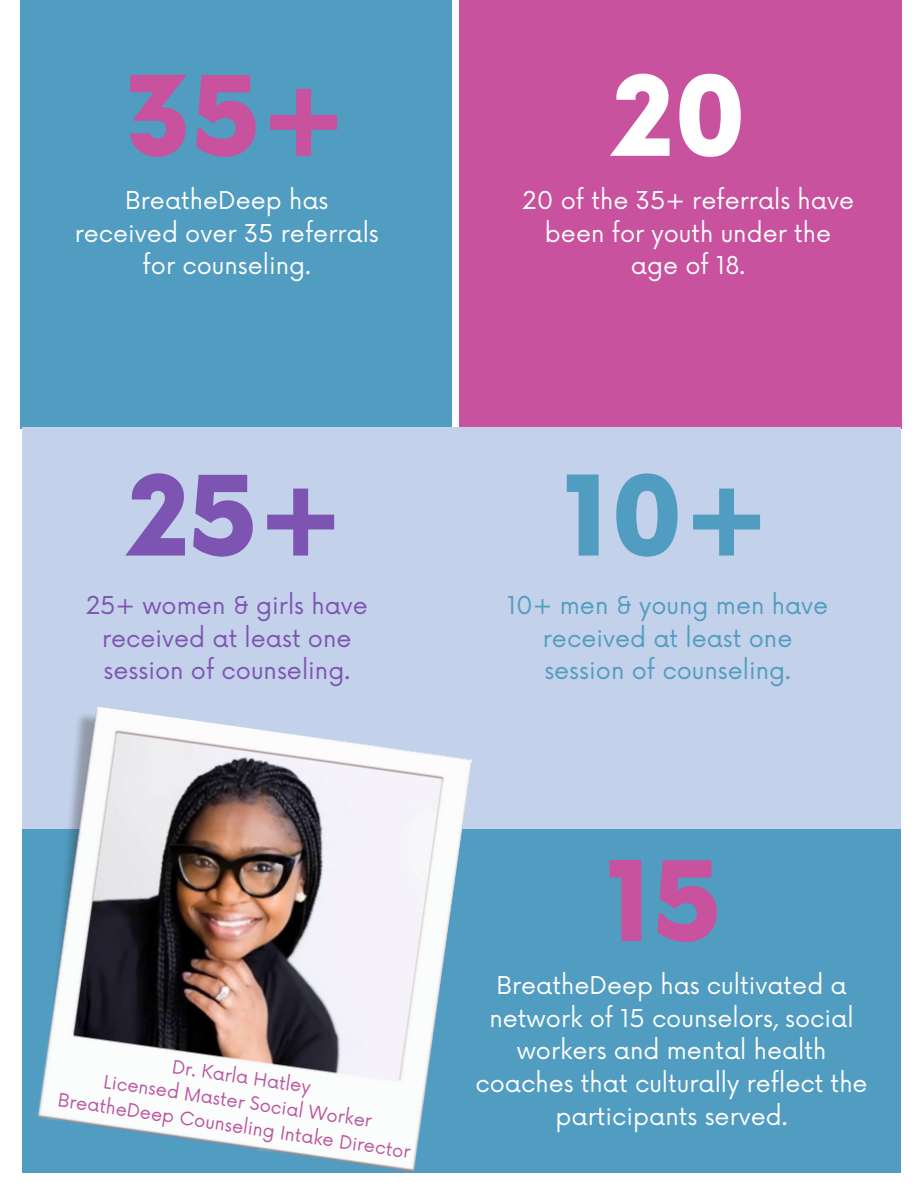
<style>
.page{position:relative;width:918px;height:1188px;background:#fff}
.page>*{position:absolute;margin:0;border:0;box-sizing:border-box;transform-origin:0 0}
.t1{font:900 108px "Now";color:#c8529e}
.t2{font:900 108px "Now";color:#7d54b2}
.t3{font:900 108px "Now";color:#519cc1}
.t4{font:900 108px "Now";color:#fff}
.t5{font:24px/32.7px "Now";color:#fff;text-align:center}
.t6{font:24px/32.7px "Now";color:#519cc1;text-align:center}
.t7{font:24px/32.7px "Now";color:#7d54b2;text-align:center}
.t8{font:18px "Now";color:#bb55a0}
</style>
<div class="page">
<div style="left:20px;top:0;width:432px;height:428px;background:#519cc1"></div>
<div style="left:459px;top:0;width:442px;height:428px;background:#c8529e"></div>
<div style="left:23px;top:428px;width:878px;height:416px;background:#c3d1ea"></div>
<div style="left:23px;top:829px;width:878px;height:343px;background:#519cc1"></div>
<img style="left:22px;top:704px;width:450px;height:469px">
<p class="t1" style="left:125px;top:59px;width:223px">35+</p>
<h1 class="t5" style="left:75px;top:185px;width:306px">BreatheDeep has received over 35 referrals for counseling.</h1>
<h1 class="t4" style="left:613px;top:59px;width:136px">20</h1>
<h2 class="t5" style="left:522px;top:185px;width:334px">20 of the 35+ referrals have been for youth under the age of 18.</h2>
<h1 class="t2" style="left:128px;top:458px;width:217px">25+</h1>
<h2 class="t3" style="left:564px;top:458px;width:207px">10+</h2>
<h2 class="t7" style="left:86px;top:590px;width:284px">25+ women &amp; girls have received at least one session of counseling.</h2>
<h2 class="t6" style="left:507px;top:590px;width:323px">10+ men &amp; young men have received at least one session of counseling.</h2>
<p class="t8" style="left:174px;top:1057px;width:141px;rotate:8deg">Dr. Karla Hatley</p>
<p class="t8" style="left:105px;top:1072px;width:273px;rotate:8deg">Licensed Master Social Worker</p>
<p class="t8" style="left:59px;top:1091px;width:358px;rotate:8deg">BreatheDeep Counseling Intake Director</p>
<p class="t1" style="left:607px;top:844px;width:117px">15</p>
<p class="t5" style="left:476px;top:970px;width:394px">BreatheDeep has cultivated a network of 15 counselors, social workers and mental health coaches that culturally reflect the participants served.</p>
</div>
